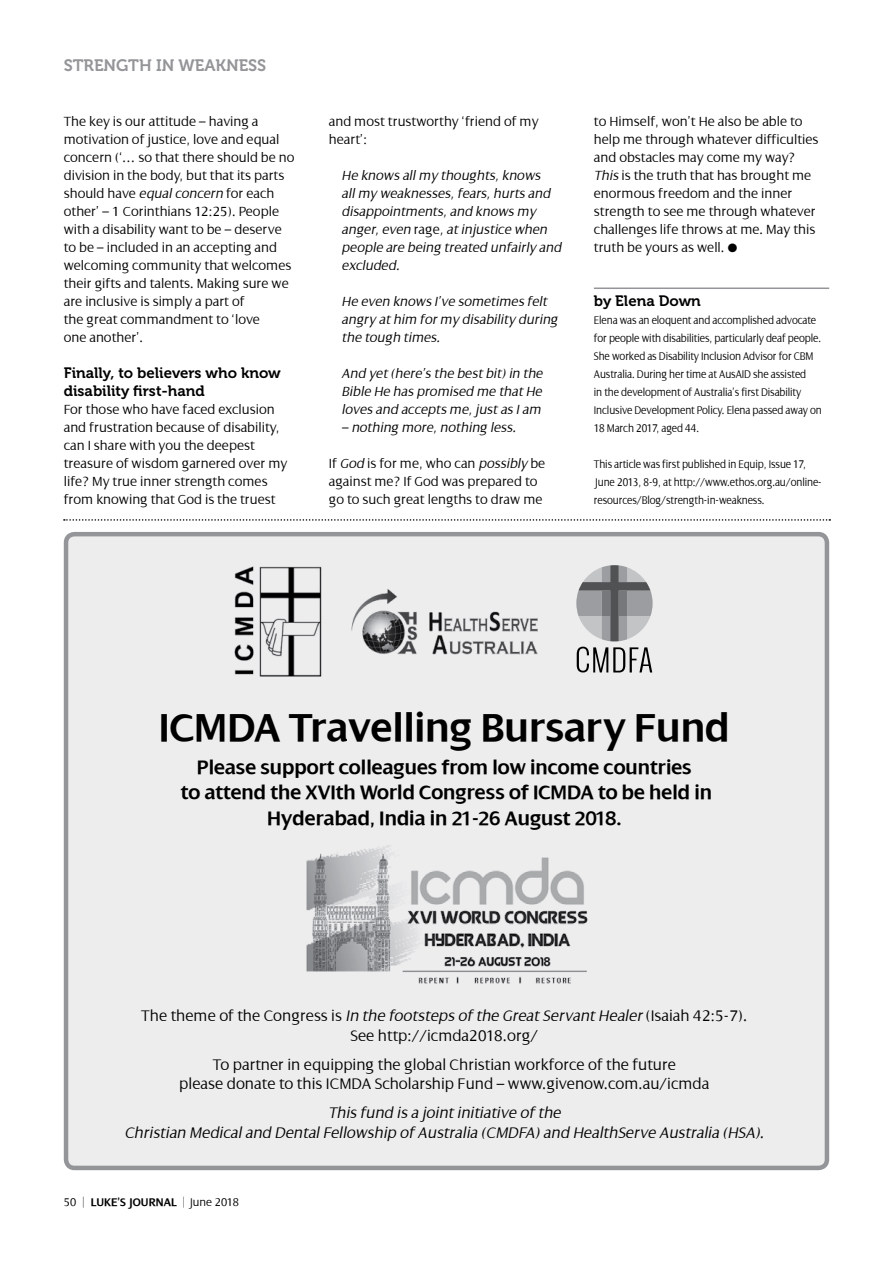
<style>
.page{position:relative;width:893px;height:1263px;background:#fff}
.page>*{position:absolute;margin:0;border:0;box-sizing:border-box;transform-origin:0 0}
.t1{font:600 42px "Dialog";color:#000}
.t2{font:600 21px/25.2px "Dialog";color:#000;text-align:center}
.t3{font:300 16.5px/19.8px "Dialog";color:#000;text-align:center}
.t4{font:italic 300 16.5px/19.8px "Dialog";color:#000;text-align:center}
.t5{font:16.5px "Museo 700";color:#939598}
.t6{font:15px/18px "Museo 700";color:#000}
.t7{font:300 14.25px/18px "Dialog";color:#000}
.t8{font:italic 300 14.25px/18px "Dialog";color:#000}
.t9{font:300 12px/18px "Dialog";letter-spacing:-.01em;color:#000;scale:.9 1}
.t10{font:600 12px "Dialog";color:#000}
.s1{font-style:italic}
.s2{font-style:normal}
.s3{font-family:"Dixieland Normal";font-weight:400;font-size:12px}
.s4{font-weight:300}
</style>
<div class="page">
<hr style="left:594px;top:287px;width:235px;height:2px;background:#939598">
<div style="left:66px;top:534px;width:761px;height:634px;background:#ededee;border-radius:9px"></div>
<div style="left:64px;top:532px;width:765px;height:638px;border:4px solid #939598;border-radius:9px"></div>
<svg style="left:64px;top:519px;width:766px;height:2px"></svg>
<img style="left:234px;top:566px;width:88px;height:111px">
<svg style="left:576px;top:565px;width:77px;height:76px"></svg>
<svg style="left:577px;top:647px;width:75px;height:25px"></svg>
<img style="left:351px;top:589px;width:187px;height:66px">
<img style="left:306px;top:845px;width:282px;height:139px">
<p class="t5" style="left:64px;top:56px;width:204px">Strength in Weakness</p>
<p class="t7" style="left:64px;top:112px;width:232px">The key is our attitude – having a motivation of justice, love and equal concern (‘… so that there should be no division in the body, but that its parts should have <span class="s1">equalconcern</span> for each other’ – 1 Corinthians 12:25). People with a disability want to be – deserve to be – included in an accepting and welcoming community that welcomes their gifts and talents. Making sure we are inclusive is simply a part of<br>the great commandment to ‘love<br>one another’.</p>
<p class="t6" style="left:64px;top:364px;width:218px">Finally, to believers who know disability first-hand</p>
<p class="t7" style="left:64px;top:400px;width:225px">For those who have faced exclusion and frustration because of disability, can I share with you the deepest treasure of wisdom garnered over my life? My true inner strength comes from knowing that God is the truest</p>
<p class="t7" style="left:329px;top:112px;width:211px">and most trustworthy ‘friend of my heart’:</p>
<p class="t8" style="left:342px;top:166px;width:224px">He knows allmy thoughts,knows allmy weaknesses,fears,hurts and disappointments,and knows my anger,even <span class="s2">r a g e</span> ,atinjustice when people are being treated unfairly and excluded.</p>
<p class="t8" style="left:342px;top:292px;width:220px">He even knows I’ve sometimes felt angry athim formy disability during the tough times.</p>
<p class="t8" style="left:342px;top:364px;width:205px;text-align:justify">And yet(here’s the bestbit)in the Bible He has promised me thatHe loves and accepts me,justas Iam</p>
<p class="t8" style="left:342px;top:418px;width:179px">– nothing more,nothing less.</p>
<p class="t7" style="left:329px;top:454px;width:218px">If <span class="s1">God</span> is for me, who can <span class="s1">possibly</span> be against me? If God was prepared to go to such great lengths to draw me</p>
<p class="t7" style="left:594px;top:112px;width:226px">to Himself, won’t He also be able to help me through whatever difficulties and obstacles may come my way?<br><span class="s1">This</span> is the truth that has brought me enormous freedom and the inner strength to see me through whatever challenges life throws at me. May this truth be yours as well. <span class="s3">l</span></p>
<p class="t6" style="left:594px;top:292px;width:108px">by Elena Down</p>
<p class="t9" style="left:594px;top:311px;width:255px">Elena was an eloquent and accomplished advocate for people with disabilities, particularly deaf people.<br>She worked as Disability Inclusion Advisor for CBM Australia. During her time at AusAID she assisted<br>in the development of Australia’s first Disability Inclusive Development Policy. Elena passed away on 18 March 2017, aged 44.</p>
<p class="t9" style="left:594px;top:455px;width:255px">This article was first published in Equip, Issue 17,<br>June 2013, 8-9, at http://www.ethos.org.au/online&shy;resources/Blog/strength-in-weakness.</p>
<h1 class="t1" style="left:159px;top:704px;width:572px">ICMDA Travelling Bursary Fund</h1>
<h2 class="t2" style="left:181px;top:755px;width:533px">Please support colleagues from low income countries<br>to attend the XVIth World Congress of ICMDA to be held in<br>Hyderabad, India in 21-26 August 2018.</h2>
<p class="t3" style="left:141px;top:1006px;width:608px">The theme of the Congress is <span class="s1">In the footsteps ofthe GreatServantHealer</span>(Isaiah 42:5-7).<br>See http://icmda2018.org/</p>
<p class="t3" style="left:179px;top:1054px;width:532px">To partner in equipping the global Christian workforce of the future<br>please donate to this ICMDA Scholarship Fund – www.givenow.com.au/icmda</p>
<p class="t4" style="left:124px;top:1102px;width:644px">This fund is a jointinitiative ofthe<br>Christian Medicaland DentalFellowship ofAustralia (CMDFA)and HealthServe Australia (HSA).</p>
<p class="t10" style="left:64px;top:1196px;width:177px"><span class="s4">50 |</span> LUKE’S JOURNAL <span class="s4">| June 2018</span></p>
</div>
